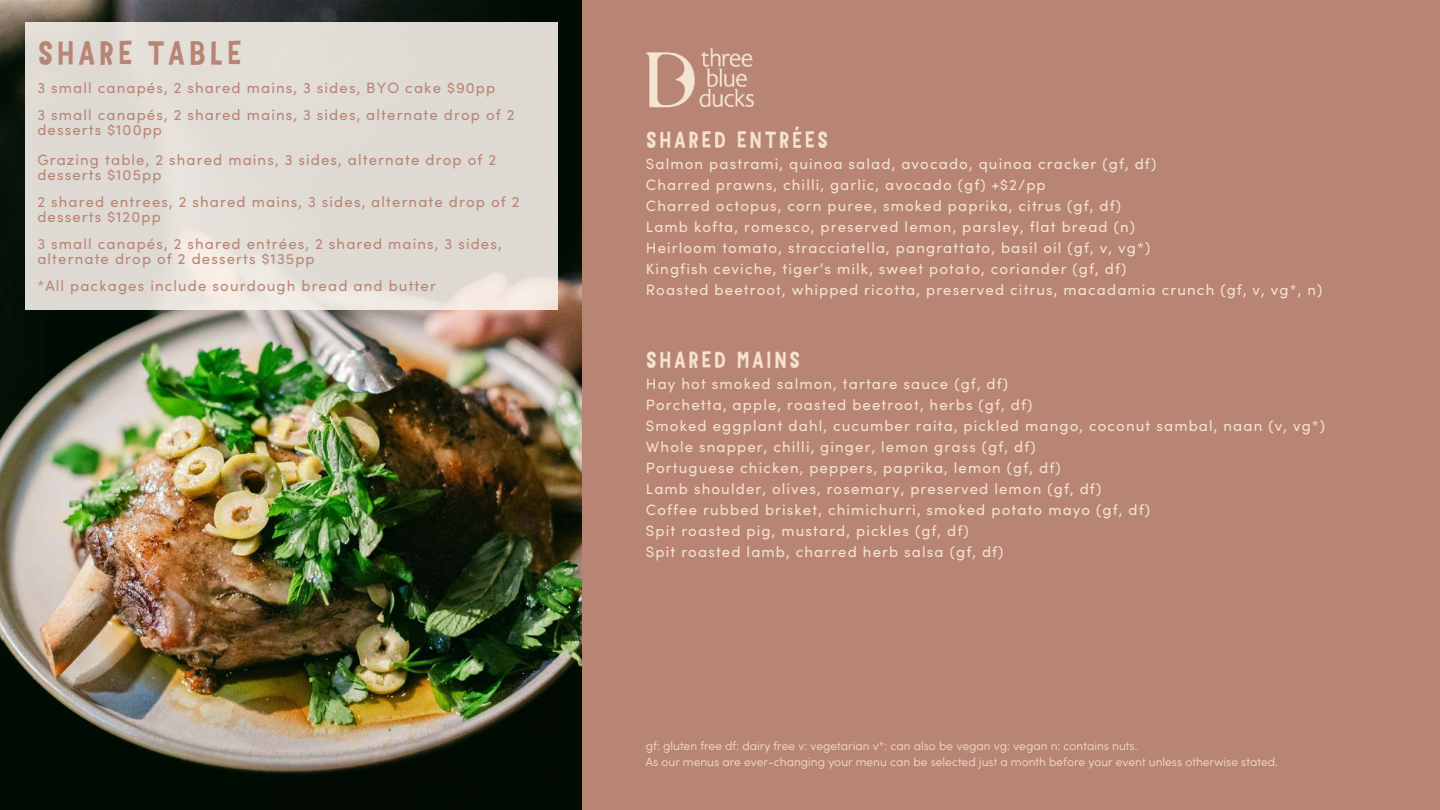
<style>
.page{position:relative;width:1440px;height:810px;background:#b88575}
.page>*{position:absolute;margin:0;border:0;box-sizing:border-box;transform-origin:0 0}
.t1{font:32px "Mr Dodo";letter-spacing:.075em;color:#b88575}
.t2{font:22px "Mr Dodo";letter-spacing:.075em;color:#f5e3cf}
.t3{font:15px/21px "Sofia Pro";letter-spacing:.075em;color:#f5e3cf}
.t4{font:15px/27px "Sofia Pro";letter-spacing:.075em;color:#b88575}
.t5{font:300 12px/16.5px "Sofia Pro";color:#f5e3cf}
</style>
<div class="page">
<img style="left:0;top:0;width:582px;height:810px">
<svg style="left:25px;top:22px;width:532px;height:287px;background:#e1dcd5"></svg>
<img style="left:646px;top:48px;width:108px;height:59px">
<h1 class="t1" style="left:37px;top:34px;width:207px">SHARE TABLE</h1>
<p class="t4" style="left:37px;top:73px;width:479px">3 small canapés, 2 shared mains, 3 sides, BYO cake $90pp<br>3 small canapés, 2 shared mains, 3 sides, alternate drop of 2</p>
<p class="t4" style="left:37px;top:114px;width:460px;line-height:30px">desserts $100pp<br>Grazing table, 2 shared mains, 3 sides, alternate drop of 2</p>
<p class="t4" style="left:37px;top:160px;width:484px">desserts $105pp<br>2 shared entrees, 2 shared mains, 3 sides, alternate drop of 2</p>
<p class="t4" style="left:37px;top:202px;width:466px">desserts $120pp<br>3 small canapés, 2 shared entrées, 2 shared mains, 3 sides,</p>
<p class="t4" style="left:37px;top:244px;width:400px">alternate drop of 2 desserts $135pp<br>*All packages include sourdough bread and butter</p>
<h2 class="t2" style="left:646px;top:127px;width:184px">SHARED ENTRÉES</h2>
<p class="t3" style="left:646px;top:153px;width:678px">Salmon pastrami, quinoa salad, avocado, quinoa cracker (gf, df)<br>Charred prawns, chilli, garlic, avocado (gf) +$2/pp<br>Charred octopus, corn puree, smoked paprika, citrus (gf, df)<br>Lamb kofta, romesco, preserved lemon, parsley, flat bread (n)<br>Heirloom tomato, stracciatella, pangrattato, basil oil (gf, v, vg*)<br>Kingfish ceviche, tiger’s milk, sweet potato, coriander (gf, df)<br>Roasted beetroot, whipped ricotta, preserved citrus, macadamia crunch (gf, v, vg*, n)</p>
<h2 class="t2" style="left:646px;top:346px;width:156px">SHARED MAINS</h2>
<p class="t3" style="left:646px;top:373px;width:681px">Hay hot smoked salmon, tartare sauce (gf, df)<br>Porchetta, apple, roasted beetroot, herbs (gf, df)<br>Smoked eggplant dahl, cucumber raita, pickled mango, coconut sambal, naan (v, vg*)<br>Whole snapper, chilli, ginger, lemon grass (gf, df)<br>Portuguese chicken, peppers, paprika, lemon (gf, df)<br>Lamb shoulder, olives, rosemary, preserved lemon (gf, df)<br>Coffee rubbed brisket, chimichurri, smoked potato mayo (gf, df)<br>Spit roasted pig, mustard, pickles (gf, df)<br>Spit roasted lamb, charred herb salsa (gf, df)</p>
<p class="t5" style="left:646px;top:737px;width:634px">gf: gluten free df: dairy free v: vegetarian v*: can also be vegan vg: vegan n: contains nuts.<br>As our menus are ever-changing your menu can be selected just a month before your event unless otherwise stated.</p>
</div>
